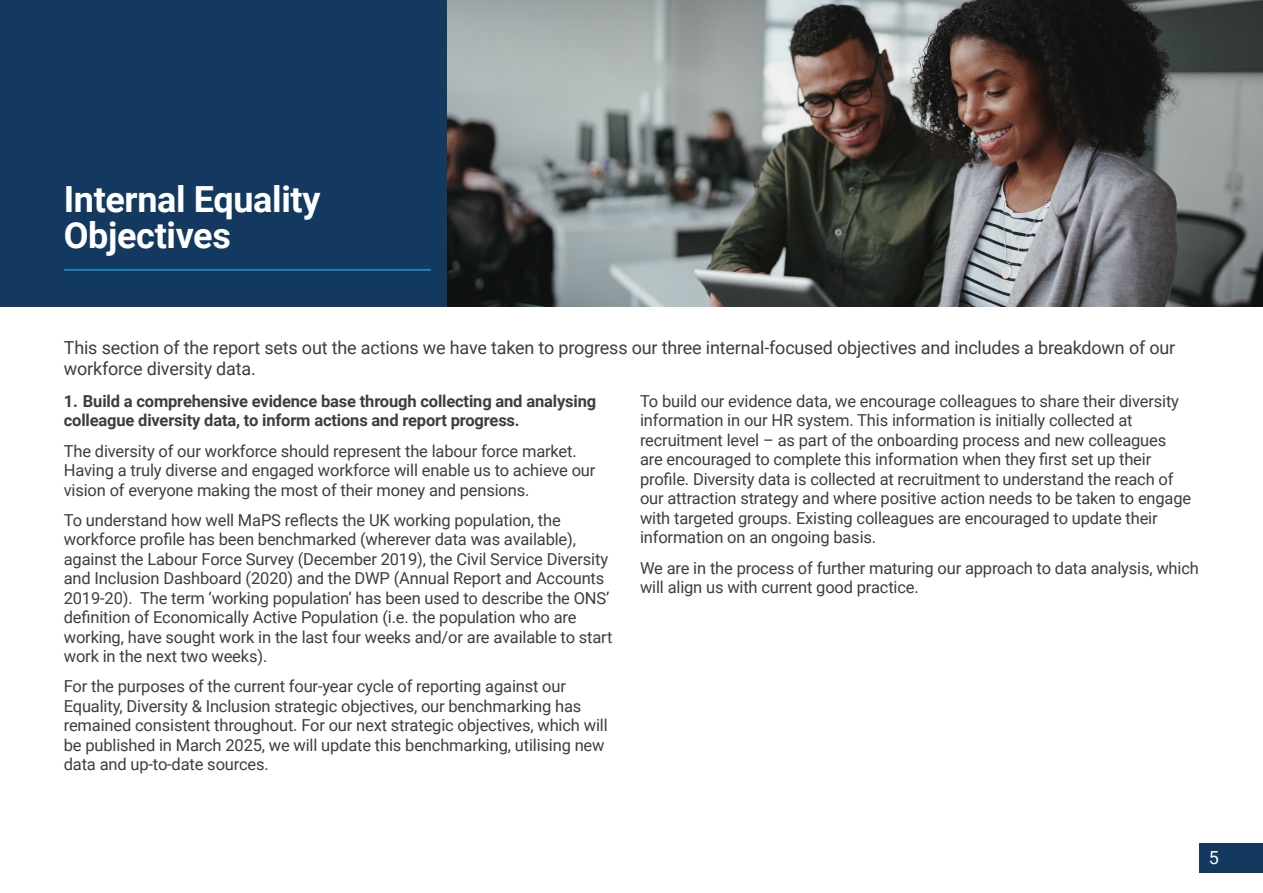
<style>
.page{position:relative;width:1263px;height:893px;background:#fff}
.page>*{position:absolute;margin:0;border:0;box-sizing:border-box;transform-origin:0 0}
.Header_1_white{font:700 36px/36px "Roboto";letter-spacing:-.01em;color:#fff}
.Intro_paragraph{font:18px/21px "Roboto";letter-spacing:-.01em;color:#3e3e3f}
.t1{font:18px "Roboto";color:#fff}
.Body_copy{font:16.5px/19.5px "Roboto";letter-spacing:-.01em;color:#3e3e3f}
.Body_copy-2{font:700 16.5px/19.5px "Roboto";letter-spacing:-.01em;color:#3e3e3f}
</style>
<div class="page">
<div style="left:0;top:0;width:448px;height:306px;background:#143960"></div>
<hr style="left:64px;top:269px;width:367px;height:2px;background:#00a4de">
<img style="left:448px;top:0;width:815px;height:306px">
<div style="left:1200px;top:843px;width:63px;height:29px;background:#143960"></div>
<p class="Header_1_white" style="left:64px;top:180px;width:258px">Internal Equality<br>Objectives</p>
<p class="Intro_paragraph" style="left:64px;top:336px;width:1113px">This section of the report sets out the actions we have taken to progress our three internal-focused objectives and includes a breakdown of our workforce diversity data.</p>
<p class="Body_copy-2" style="left:64px;top:391px;width:534px">1. Build a comprehensive evidence base through collecting and analysing colleague diversity data, to inform actions and report progress.</p>
<p class="Body_copy" style="left:64px;top:440px;width:533px">The diversity of our workforce should represent the labour force market.<br>Having a truly diverse and engaged workforce will enable us to achieve our vision of everyone making the most of their money and pensions.</p>
<p class="Body_copy" style="left:64px;top:509px;width:550px">To understand how well MaPS reflects the UK working population, the workforce profile has been benchmarked (wherever data was available), against the Labour Force Survey (December 2019), the Civil Service Diversity and Inclusion Dashboard (2020) and the DWP (Annual Report and Accounts 2019-20). The term ‘working population’ has been used to describe the ONS’ definition of Economically Active Population (i.e. the population who are working, have sought work in the last four weeks and/or are available to start work in the next two weeks).</p>
<p class="Body_copy" style="left:64px;top:676px;width:545px">For the purposes of the current four-year cycle of reporting against our Equality, Diversity &amp; Inclusion strategic objectives, our benchmarking has remained consistent throughout. For our next strategic objectives, which will be published in March 2025, we will update this benchmarking, utilising new data and up-to-date sources.</p>
<p class="Body_copy" style="left:640px;top:391px;width:553px">To build our evidence data, we encourage colleagues to share their diversity information in our HR system. This information is initially collected at recruitment level – as part of the onboarding process and new colleagues are encouraged to complete this information when they first set up their profile. Diversity data is collected at recruitment to understand the reach of our attraction strategy and where positive action needs to be taken to engage with targeted groups. Existing colleagues are encouraged to update their information on an ongoing basis.</p>
<p class="Body_copy" style="left:640px;top:557px;width:560px">We are in the process of further maturing our approach to data analysis, which will align us with current good practice.</p>
<p class="t1" style="left:1209px;top:845px;width:12px">5</p>
</div>
